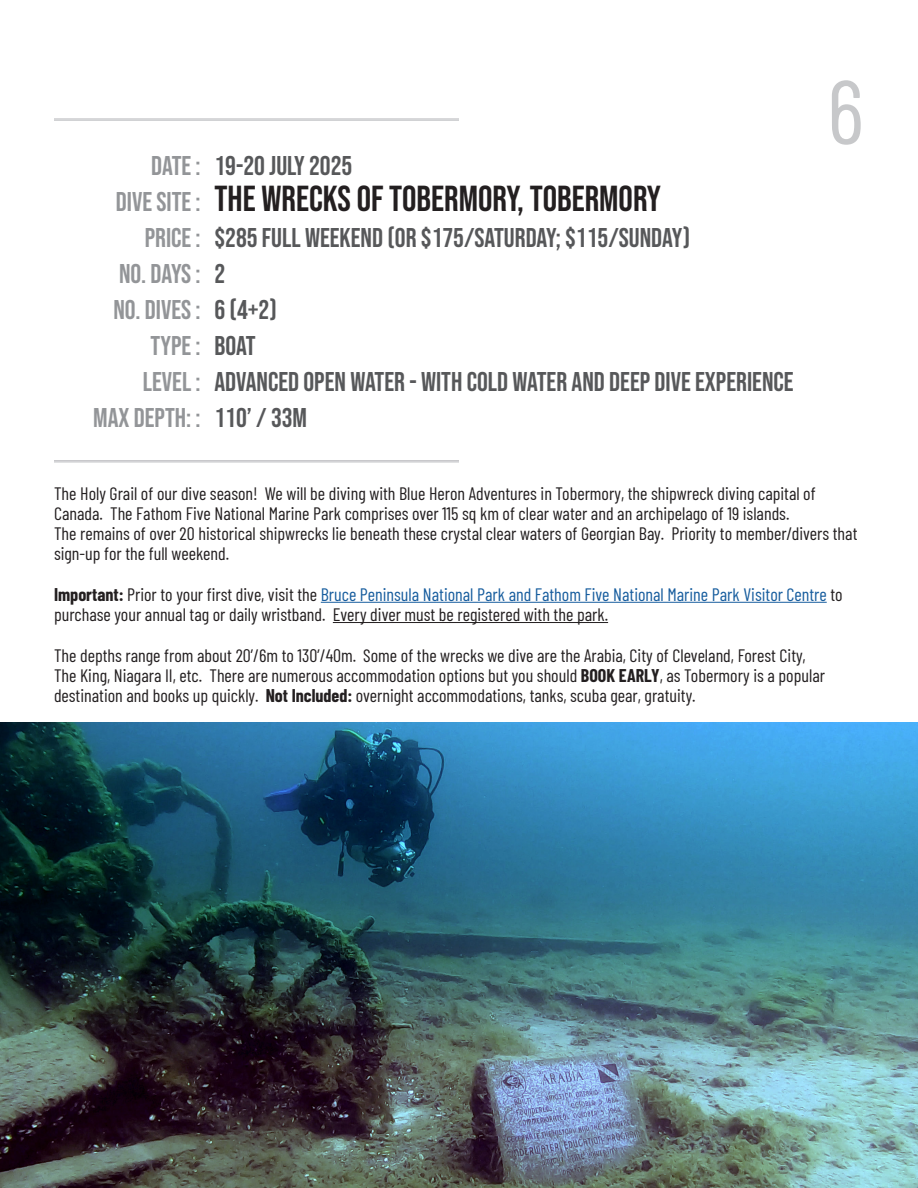
<style>
.page{position:relative;width:918px;height:1188px;background:#fff}
.page>*{position:absolute;margin:0;border:0;box-sizing:border-box;transform-origin:0 0}
.t1{font:90px "Barlow Condensed";color:#c7c8ca}
.t2{font:36px "Bebas Neue";color:#231f20}
.t3{font:27px "Bebas Neue";color:#57585a}
.t4{font:27px/36px "Bebas Neue";color:#939598;text-align:right}
.t5{font:18px/20.2px "Barlow Condensed";color:#231f20}
.s1{font-weight:700}
.s2{color:#175d9e}
</style>
<div class="page">
<hr style="left:54px;top:119px;width:405px;height:1px;background:#bcbdc0">
<hr style="left:54px;top:120px;width:405px;height:1px;background:#bcbdc0">
<hr style="left:54px;top:460px;width:405px;height:1px;background:#bcbdc0">
<hr style="left:54px;top:462px;width:405px;height:1px;background:#bcbdc0">
<hr style="left:321px;top:602px;width:506px;height:1px;background:#175d9e">
<hr style="left:333px;top:622px;width:275px;height:1px;background:#231f20">
<img style="left:0;top:722px;width:918px;height:466px">
<h3 class="t4" style="left:93px;top:148px;width:109px">DATE :<br>DIVE SITE :<br>PRICE :<br>NO. DAYS :<br>NO. DIVES :<br>TYPE :<br>LEVEL :<br>MAX DEPTH: :</h3>
<p class="t3" style="left:214px;top:151px;width:139px">19-20 JULY 2025</p>
<p class="t2" style="left:214px;top:179px;width:448px">THE WRECKS OF TOBERMORY, TOBERMORY</p>
<p class="t3" style="left:214px;top:223px;width:477px">$285 FULL WEEKEND (OR $175/SATURDAY; $115/SUNDAY)</p>
<p class="t3" style="left:214px;top:259px;width:12px">2</p>
<p class="t3" style="left:214px;top:295px;width:64px">6 (4+2)</p>
<p class="t3" style="left:214px;top:331px;width:43px">BOAT</p>
<p class="t3" style="left:214px;top:367px;width:581px">ADVANCED OPEN WATER - WITH COLD WATER AND DEEP DIVE EXPERIENCE</p>
<p class="t3" style="left:214px;top:403px;width:94px">110’ / 33M</p>
<h1 class="t1" style="left:827px;top:47px;width:38px">6</h1>
<p class="t5" style="left:54px;top:482px;width:763px">The Holy Grail of our dive season! We will be diving with Blue Heron Adventures in Tobermory, the shipwreck diving capital of<br>Canada. The Fathom Five National Marine Park comprises over 115 sq km of clear water and an archipelago of 19 islands.</p>
<p class="t5" style="left:54px;top:522px;width:805px">The remains of over 20 historical shipwrecks lie beneath these crystal clear waters of Georgian Bay. Priority to member/divers that sign-up for the full weekend.</p>
<p class="t5" style="left:54px;top:583px;width:790px"><span class="s1">Important:</span> Prior to your first dive, visit the <span class="s2">Bruce Peninsula National Park and Fathom Five National Marine Park Visitor Centre</span> to purchase your annual tag or daily wristband. Every diver must be registered with the park.</p>
<p class="t5" style="left:54px;top:644px;width:773px">The depths range from about 20’/6m to 130’/40m. Some of the wrecks we dive are the Arabia, City of Cleveland, Forest City,<br>The King, Niagara II, etc. There are numerous accommodation options but you should <span class="s1">BOOK EARLY</span>, as Tobermory is a popular destination and books up quickly. <span class="s1">Not Included:</span> overnight accommodations, tanks, scuba gear, gratuity.</p>
</div>
